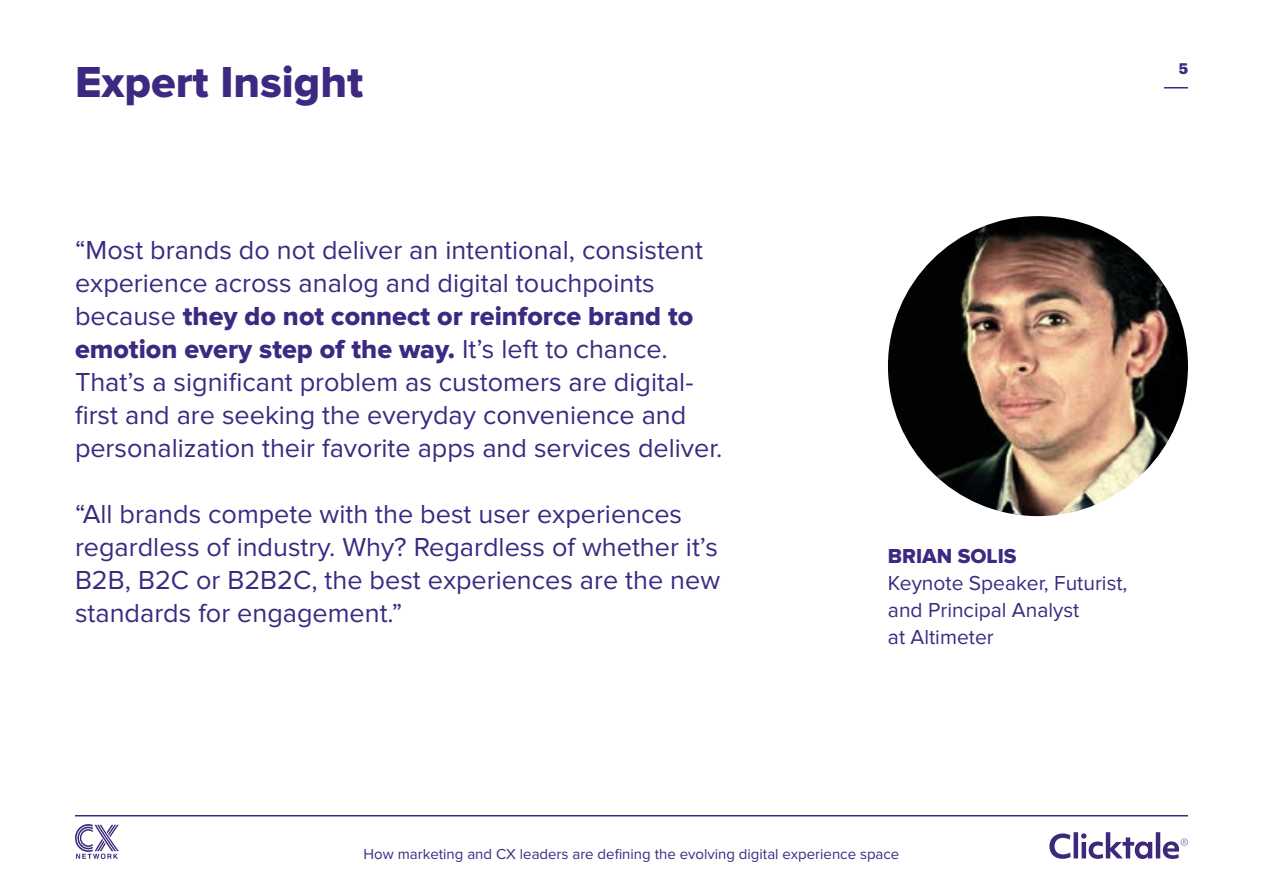
<style>
.page{position:relative;width:1263px;height:893px;background:#fff}
.page>*{position:absolute;margin:0;border:0;box-sizing:border-box;transform-origin:0 0}
.t1{font:45px "Proxima Nova Extrabld";color:#3d2982}
.t2{font:27px/33px "Proxima Nova";color:#3d2982}
.t3{font:27px/33px "Proxima Nova Extrabld";color:#3d2982}
.t4{font:21px/27px "Proxima Nova";color:#3d2982}
.t5{font:21px "Proxima Nova Extrabld";color:#3d2982}
.t6{font:15px "Proxima Nova";color:#3d2982}
.t7{font:700 15px "Graphik";color:#3d2982}
.s1{font-family:"Proxima Nova"}
</style>
<div class="page">
<img style="left:888px;top:216px;width:300px;height:300px;border-radius:150px">
<svg style="left:1164px;top:87px;width:24px;height:1px"></svg>
<hr style="left:75px;top:815px;width:1113px;height:1px;background:#3d2982">
<svg style="left:84px;top:824px;width:35px;height:2px"></svg>
<svg style="left:1047px;top:829px;width:141px;height:30px"></svg>
<svg style="left:75px;top:825px;width:44px;height:34px"></svg>
<h1 class="t1" style="left:75px;top:56px;width:290px">Expert Insight</h1>
<p class="t2" style="left:75px;top:234px;width:629px">“Most brands do not deliver an intentional, consistent experience across analog and digital touchpoints</p>
<p class="t3" style="left:75px;top:300px;width:620px"><span class="s1">because</span> they do not connect or reinforce brand to emotion every step of the way. <span class="s1">It’s left to chance.</span></p>
<p class="t2" style="left:75px;top:366px;width:649px">That’s a significant problem as customers are digital&shy;first and are seeking the everyday convenience and personalization their favorite apps and services deliver.</p>
<p class="t2" style="left:75px;top:498px;width:647px">“All brands compete with the best user experiences regardless of industry. Why? Regardless of whether it’s B2B, B2C or B2B2C, the best experiences are the new standards for engagement.”</p>
<p class="t7" style="left:1179px;top:57px;width:11px">5</p>
<p class="t5" style="left:888px;top:544px;width:130px">BRIAN SOLIS</p>
<p class="t4" style="left:888px;top:570px;width:241px">Keynote Speaker, Futurist, and Principal Analyst<br>at Altimeter</p>
<p class="t6" style="left:364px;top:845px;width:537px">How marketing and CX leaders are defining the evolving digital experience space</p>
</div>
